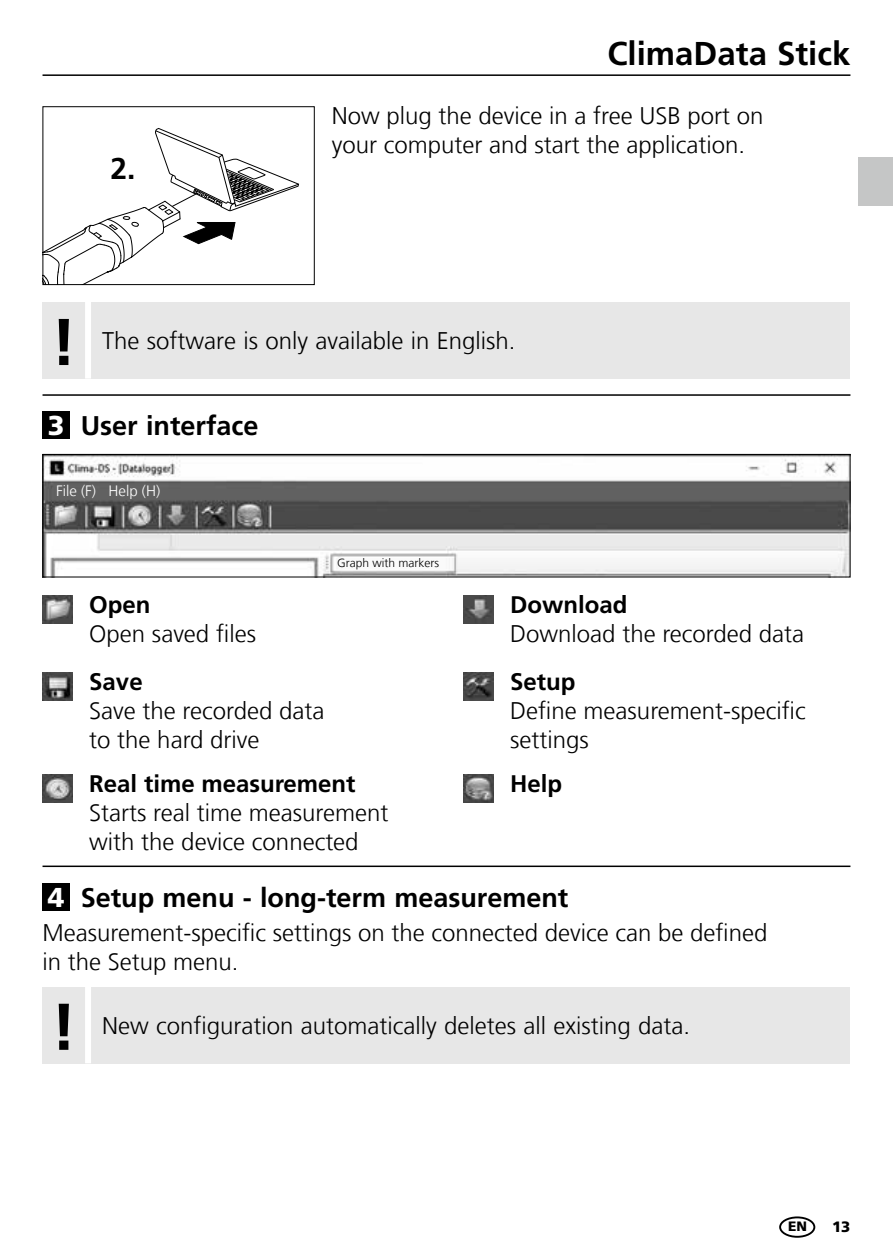
<style>
.page{position:relative;width:893px;height:1259px;background:#fff}
.page>*{position:absolute;margin:0;border:0;box-sizing:border-box;transform-origin:0 0}
.t1{font:700 66px "Frutiger LT Com";color:#000}
.t2{font:700 33px "Frutiger LT Com";color:#000}
.t3{font:700 30px "Frutiger LT Com";color:#000}
.t4{font:900 27.3px "Frutiger LT Com";color:#fff}
.t5{font:700 27px "Frutiger LT Com";color:#000}
.t6{font:300 24px/28.8px "Frutiger LT Com";color:#000}
.t7{font:700 24px "Frutiger LT Com";color:#000}
.t8{font:300 15px "Frutiger LT Com";color:#fff}
.t9{font:900 15px "Frutiger LT Com";color:#000}
.t10{font:900 13.5px "Frutiger LT Com";color:#000}
.t11{font:300 12px "Frutiger LT Com";color:#000}
.s1{font-weight:900;font-size:27.3px;color:#fff}
</style>
<div class="page">
<hr style="left:43px;top:74px;width:807px;height:2px;background:#000">
<svg style="left:43px;top:128px;width:256px;height:158px"></svg>
<div style="left:43px;top:106px;width:272px;height:179px;border:1px solid #000"></div>
<hr style="left:43px;top:394px;width:807px;height:2px;background:#000">
<div style="left:43px;top:411px;width:27px;height:27px;background:#000"></div>
<img style="left:45px;top:456px;width:803px;height:119px">
<div style="left:43px;top:454px;width:807px;height:123px;border:1px solid #000"></div>
<img style="left:43px;top:595px;width:29px;height:28px">
<img style="left:463px;top:595px;width:30px;height:28px">
<img style="left:43px;top:672px;width:29px;height:28px">
<img style="left:43px;top:774px;width:29px;height:28px">
<img style="left:463px;top:672px;width:30px;height:28px">
<img style="left:463px;top:774px;width:30px;height:28px">
<hr style="left:43px;top:865px;width:807px;height:2px;background:#000">
<div style="left:859px;top:157px;width:34px;height:49px;background:#c5c6c6"></div>
<div style="left:43px;top:986px;width:807px;height:77px;background:#e7e7e7"></div>
<div style="left:85px;top:986px;width:6px;height:77px;background:#fff"></div>
<div style="left:43px;top:883px;width:27px;height:27px;background:#000"></div>
<div style="left:43px;top:302px;width:807px;height:76px;background:#e7e7e7"></div>
<div style="left:85px;top:302px;width:6px;height:76px;background:#fff"></div>
<div style="left:779px;top:1216px;width:36px;height:21px;border:2px solid #000;border-radius:50%"></div>
<p class="t3" style="left:111px;top:151px;width:27px">2.</p>
<h2 class="t2" style="left:607px;top:34px;width:245px">ClimaData Stick</h2>
<p class="t6" style="left:332px;top:102px;width:433px">Now plug the device in a free USB port on your computer and start the application.</p>
<h1 class="t1" style="left:51px;top:303px;width:27px">!</h1>
<p class="t6" style="left:102px;top:327px;width:415px">The software is only available in English.</p>
<p class="t4" style="left:48px;top:409px;width:18px">3</p>
<p class="t5" style="left:81px;top:410px;width:179px">User interface</p>
<p class="t8" style="left:56px;top:482px;width:106px">File (F) Help (H)</p>
<p class="t7" style="left:89px;top:591px;width:63px">Open</p>
<p class="t6" style="left:89px;top:620px;width:168px">Open saved files</p>
<p class="t7" style="left:89px;top:667px;width:55px">Save</p>
<p class="t6" style="left:89px;top:696px;width:237px">Save the recorded data to the hard drive</p>
<p class="t11" style="left:337px;top:556px;width:103px">Graph with markers</p>
<p class="t7" style="left:89px;top:769px;width:268px">Real time measurement</p>
<p class="t6" style="left:89px;top:798px;width:301px">Starts real time measurement with the device connected</p>
<p class="t7" style="left:510px;top:591px;width:119px">Download</p>
<p class="t6" style="left:510px;top:620px;width:295px">Download the recorded data</p>
<p class="t7" style="left:510px;top:667px;width:67px">Setup</p>
<p class="t6" style="left:510px;top:696px;width:297px">Define measurement-specific settings</p>
<p class="t7" style="left:510px;top:769px;width:54px">Help</p>
<p class="t5" style="left:48px;top:881px;width:522px"><span class="s1">4</span> Setup menu - long-term measurement</p>
<p class="t6" style="left:43px;top:918px;width:727px">Measurement-specific settings on the connected device can be defined in the Setup menu.</p>
<h1 class="t1" style="left:51px;top:988px;width:27px">!</h1>
<p class="t6" style="left:102px;top:1011px;width:590px">New configuration automatically deletes all existing data.</p>
<p class="t10" style="left:788px;top:1218px;width:20px">EN</p>
<p class="t9" style="left:832px;top:1217px;width:20px">13</p>
</div>
